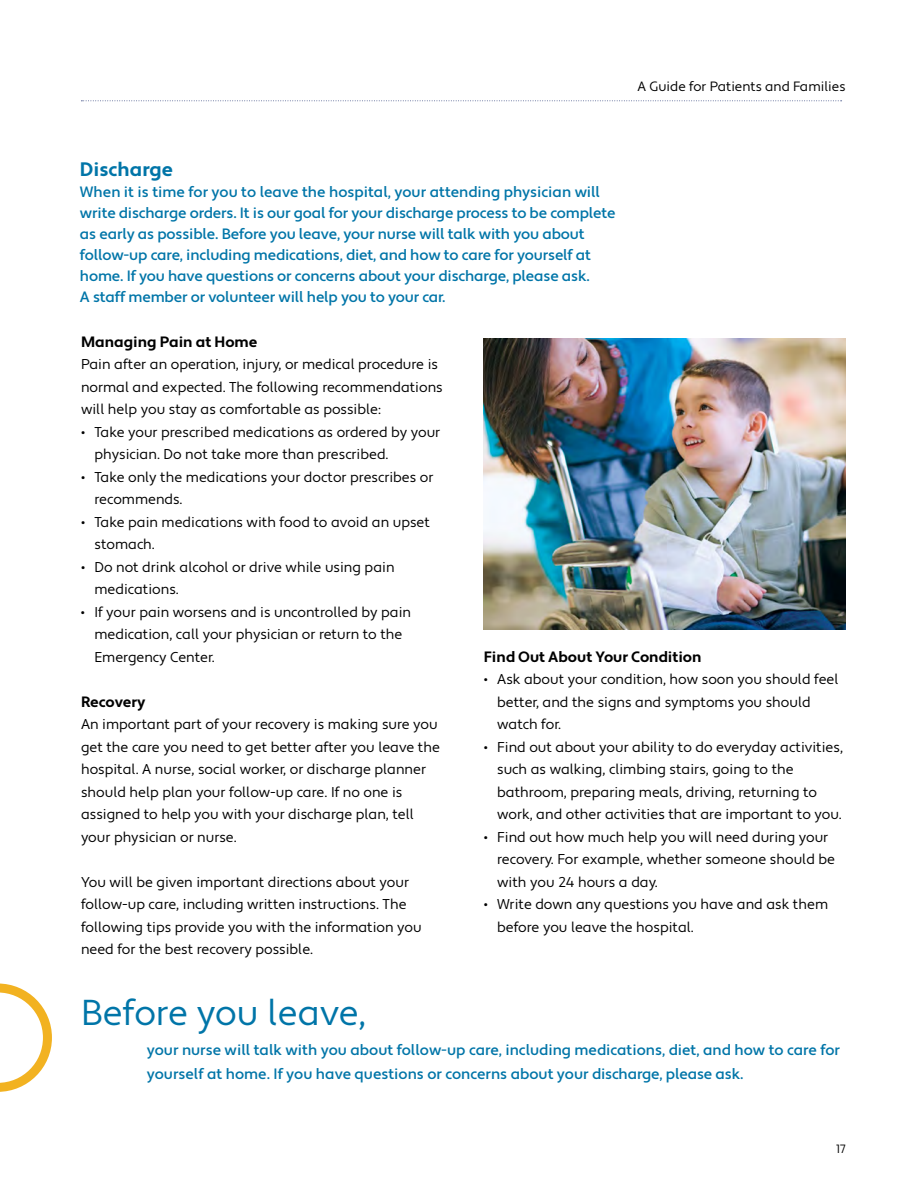
<style>
.page{position:relative;width:918px;height:1188px;background:#fff}
.page>*{position:absolute;margin:0;border:0;box-sizing:border-box;transform-origin:0 0}
.t1{font:36px "Apertura";color:#0075a8}
.t2{font:700 19.5px "Apertura";color:#0075a8}
.t3{font:500 15px/21px "Apertura";letter-spacing:-.01em;color:#0075a8}
.t4{font:700 15px "Apertura";color:#000}
.t5{font:14.25px/22.5px "Apertura";color:#000}
.t6{font:13.5px "Apertura";color:#000}
.t7{font:12px "Apertura";color:#000}
</style>
<div class="page">
<img style="left:484px;top:339px;width:362px;height:290px">
<svg style="left:81px;top:100px;width:761px;height:1px"></svg>
<svg style="left:0;top:983px;width:52px;height:109px"></svg>
<p class="t6" style="left:638px;top:78px;width:210px">A Guide for Patients and Families</p>
<h2 class="t2" style="left:80px;top:157px;width:95px">Discharge</h2>
<p class="t3" style="left:80px;top:181px;width:537px">When it is time for you to leave the hospital, your attending physician will write discharge orders. It is our goal for your discharge process to be complete as early as possible. Before you leave, your nurse will talk with you about follow-up care, including medications, diet, and how to care for yourself at home. If you have questions or concerns about your discharge, please ask.<br>A staff member or volunteer will help you to your car.</p>
<p class="t4" style="left:81px;top:332px;width:178px">Managing Pain at Home</p>
<p class="t5" style="left:81px;top:353px;width:363px">Pain after an operation, injury, or medical procedure is normal and expected. The following recommendations will help you stay as comfortable as possible:</p>
<p class="t5" style="left:94px;top:421px;width:347px;text-indent:-13px">• Take your prescribed medications as ordered by your physician. Do not take more than prescribed.</p>
<p class="t5" style="left:94px;top:466px;width:340px;text-indent:-13px">• Take only the medications your doctor prescribes or recommends.</p>
<p class="t5" style="left:94px;top:511px;width:337px;text-indent:-13px">• Take pain medications with food to avoid an upset stomach.</p>
<p class="t5" style="left:94px;top:556px;width:302px;text-indent:-13px">• Do not drink alcohol or drive while using pain medications.</p>
<p class="t5" style="left:94px;top:601px;width:318px;text-indent:-13px">• If your pain worsens and is uncontrolled by pain medication, call your physician or return to the<br>Emergency Center.</p>
<p class="t4" style="left:81px;top:692px;width:66px">Recovery</p>
<p class="t5" style="left:81px;top:713px;width:360px">An important part of your recovery is making sure you get the care you need to get better after you leave the hospital. A nurse, social worker, or discharge planner should help plan your follow-up care. If no one is assigned to help you with your discharge plan, tell your physician or nurse.</p>
<p class="t5" style="left:81px;top:871px;width:342px">You will be given important directions about your follow-up care, including written instructions. The following tips provide you with the information you need for the best recovery possible.</p>
<p class="t4" style="left:484px;top:647px;width:219px">Find Out About Your Condition</p>
<p class="t5" style="left:497px;top:668px;width:343px;text-indent:-13px">• Ask about your condition, how soon you should feel better, and the signs and symptoms you should watch for.</p>
<p class="t5" style="left:497px;top:736px;width:347px;text-indent:-13px">• Find out about your ability to do everyday activities, such as walking, climbing stairs, going to the bathroom, preparing meals, driving, returning to work, and other activities that are important to you.</p>
<p class="t5" style="left:497px;top:826px;width:339px;text-indent:-13px">• Find out how much help you will need during your recovery. For example, whether someone should be with you 24 hours a day.</p>
<p class="t5" style="left:497px;top:893px;width:332px;text-indent:-13px">• Write down any questions you have and ask them before you leave the hospital.</p>
<h1 class="t1" style="left:81px;top:991px;width:287px">Before you leave,</h1>
<p class="t3" style="left:147px;top:1038px;width:695px;line-height:24px">your nurse will talk with you about follow-up care, including medications, diet, and how to care for yourself at home. If you have questions or concerns about your discharge, please ask.</p>
<p class="t7" style="left:836px;top:1142px;width:11px">17</p>
</div>
